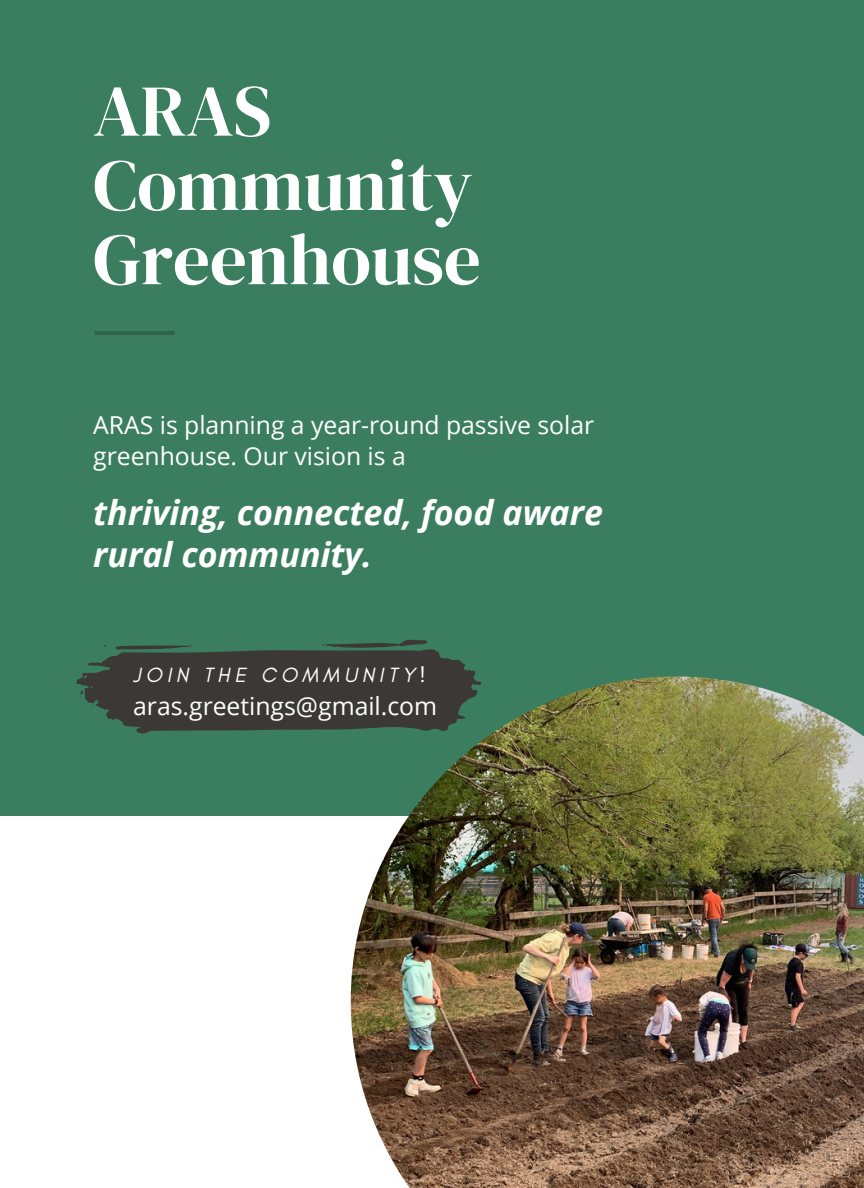
<style>
.page{position:relative;width:864px;height:1188px;background:#3b7d5f}
.page>*{position:absolute;margin:0;border:0;box-sizing:border-box;transform-origin:0 0}
.t1{font:72.75px/74.2px "DM Serif Display";color:#fff}
.t2{font:italic 700 34.05px/42.2px "Open Sans";color:#fff}
.t3{font:24.75px/30.6px "Open Sans";color:#fff}
.t4{font:italic 21px "Glacial Indifference";letter-spacing:.22em;color:#fff}
</style>
<div class="page">
<div style="left:0;top:816px;width:864px;height:372px;background:#fff"></div>
<img style="left:351px;top:676px;width:513px;height:512px">
<hr style="left:96px;top:332px;width:79px;height:3px;background:#000">
<svg style="left:77px;top:639px;width:404px;height:95px"></svg>
<p class="t1" style="left:93px;top:73px;width:389px">ARAS<br>Community<br>Greenhouse</p>
<p class="t3" style="left:93px;top:410px;width:502px">ARAS is planning a year-round passive solar greenhouse. Our vision is a</p>
<p class="t2" style="left:93px;top:490px;width:511px">thriving, connected, food aware rural community.</p>
<p class="t4" style="left:133px;top:662px;width:294px">JOIN THE COMMUNITY!</p>
<p class="t3" style="left:133px;top:690px;width:305px">aras.greetings@gmail.com</p>
</div>
